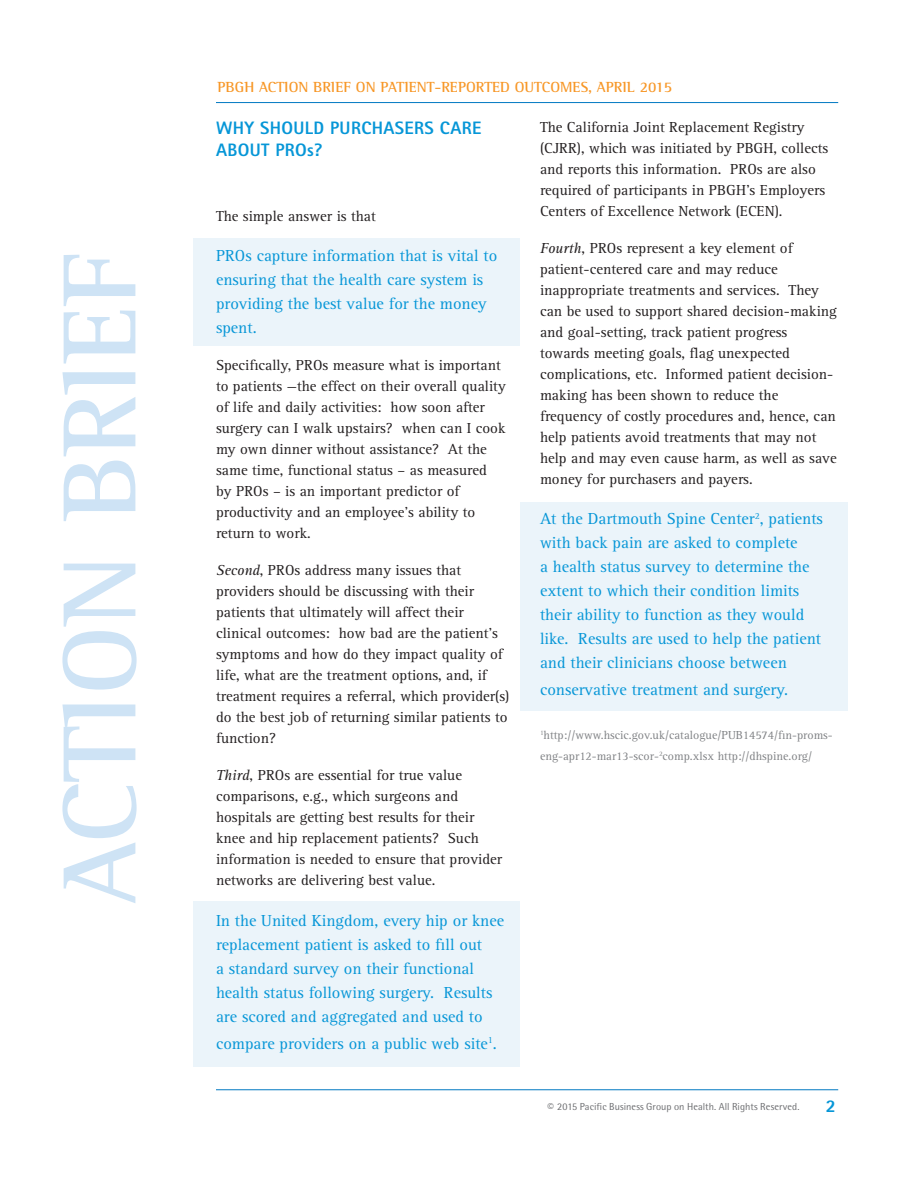
<style>
.page{position:relative;width:918px;height:1188px;background:#fff}
.page>*{position:absolute;margin:0;border:0;box-sizing:border-box;transform-origin:0 0}
.Article_Title{font:700 106.65px "Rotis Semi Serif Std";color:#cee3f5}
.Subhead{font:800 18px/21.6px "Rotis Sans Serif Std";letter-spacing:.02em;color:#0696d7}
.Body{font:16.5px/24px "Rotis Serif Std";color:#0696d7}
.Body-2{font:15px/21px "Rotis Serif Std";color:#231f20}
.Article_Title-2{font:700 15px "Rotis Semi Serif Std";color:#f79727}
.Body-3{font:12px/21px "Rotis Serif Std";color:#808285}
.Body-4{font:10.2px "Rotis Semi Sans Std";letter-spacing:.005em;color:#6c6d70}
.s1{font-style:italic}
.s2{font-size:12.75px}
</style>
<div class="page">
<div style="left:193px;top:238px;width:327px;height:108px;background:#ebf4fa"></div>
<div style="left:193px;top:901px;width:327px;height:165px;background:#ebf4fa"></div>
<div style="left:520px;top:502px;width:327px;height:209px;background:#ebf4fa"></div>
<hr style="left:216px;top:1090px;width:622px;height:1px;background:#0079c2">
<hr style="left:216px;top:102px;width:622px;height:1px;background:#0079c2">
<p class="Article_Title" style="left:36px;top:904px;width:657px;rotate:-90deg">ACTION BRIEF</p>
<p class="Article_Title-2" style="left:218px;top:77px;width:456px">PBGH ACTION BRIEF ON PATIENT-REPORTED OUTCOMES, APRIL 2015</p>
<p class="Subhead" style="left:216px;top:117px;width:267px">WHY SHOULD PURCHASERS CARE<br>ABOUT PROs?</p>
<p class="Body-2" style="left:216px;top:205px;width:161px">The simple answer is that</p>
<p class="Body" style="left:216px;top:244px;width:283px">PROs capture information that is vital to ensuring that the health care system is providing the best value for the money spent.</p>
<p class="Body-2" style="left:216px;top:355px;width:291px">Specifically, PROs measure what is important to patients —the effect on their overall quality of life and daily activities: how soon after surgery can I walk upstairs? when can I cook my own dinner without assistance? At the same time, functional status – as measured by PROs – is an important predictor of productivity and an employee’s ability to return to work.</p>
<p class="Body-2" style="left:216px;top:560px;width:295px"><span class="s1">Second</span>, PROs address many issues that providers should be discussing with their patients that ultimately will affect their clinical outcomes: how bad are the patient’s symptoms and how do they impact quality of life, what are the treatment options, and, if treatment requires a referral, which provider(s) do the best job of returning similar patients to function?</p>
<p class="Body-2" style="left:216px;top:765px;width:288px"><span class="s1">Third</span>, PROs are essential for true value comparisons, e.g., which surgeons and hospitals are getting best results for their knee and hip replacement patients? Such information is needed to ensure that provider networks are delivering best value.</p>
<p class="Body" style="left:216px;top:908px;width:290px">In the United Kingdom, every hip or knee replacement patient is asked to fill out<br>a standard survey on their functional health status following surgery. Results are scored and aggregated and used to</p>
<p class="Body" style="left:216px;top:1031px;width:282px">compare providers on a public web site<sup>1</sup>.</p>
<p class="Body-2" style="left:540px;top:117px;width:290px">The California Joint Replacement Registry (CJRR), which was initiated by PBGH, collects and reports this information. PROs are also required of participants in PBGH’s Employers Centers of Excellence Network (ECEN).</p>
<p class="Body-2" style="left:540px;top:238px;width:298px"><span class="s1">Fourth</span>, PROs represent a key element of patient-centered care and may reduce inappropriate treatments and services. They can be used to support shared decision-making and goal-setting, track patient progress towards meeting goals, flag unexpected complications, etc. Informed patient decision&shy;making has been shown to reduce the frequency of costly procedures and, hence, can help patients avoid treatments that may not help and may even cause harm, as well as save money for purchasers and payers.</p>
<p class="Body" style="left:540px;top:507px;width:285px">At the Dartmouth Spine Center<sup>2</sup>, patients with back pain are asked to complete<br>a health status survey to determine the extent to which their condition limits their ability to function as they would like. Results are used to help the patient and their clinicians choose between</p>
<p class="Body" style="left:540px;top:678px;width:250px">conservative treatment and surgery.</p>
<p class="Body-3" style="left:540px;top:724px;width:294px"><sup>1</sup>http://www.hscic.gov.uk/catalogue/PUB14574/fin-proms&shy;eng-apr12-mar13-scor-<sup>2</sup>comp.xlsx http://dhspine.org/</p>
<p class="Body-4" style="left:548px;top:1100px;width:253px"><span class="s2">©</span> 2015 Pacific Business Group on Health. All Rights Reserved.</p>
<p class="Subhead" style="left:826px;top:1095px;width:12px">2</p>
</div>
